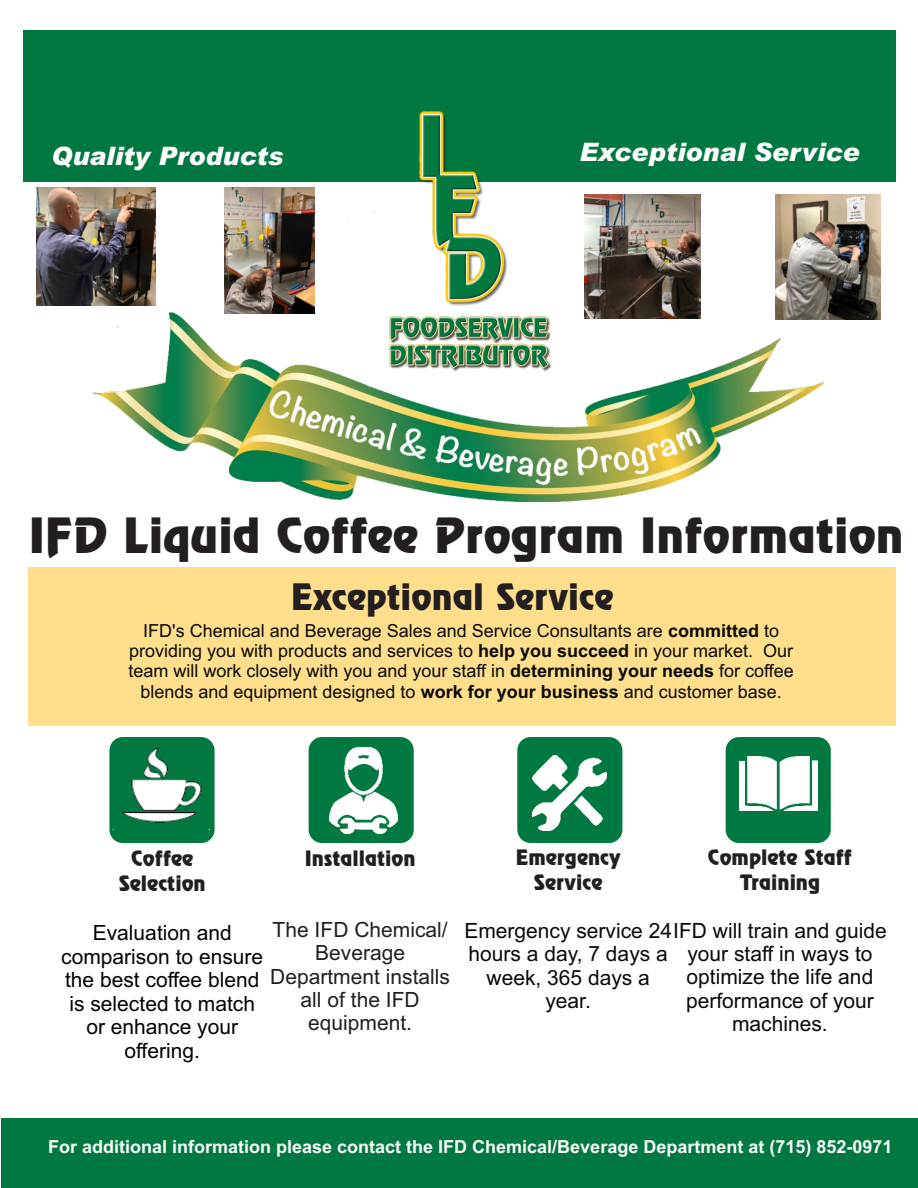
<style>
.page{position:relative;width:918px;height:1188px;background:#fff}
.page>*{position:absolute;margin:0;border:0;box-sizing:border-box;transform-origin:0 0}
.t1{font:48px "Revue BT";color:#231f20}
.t2{font:36px "Revue BT";color:#231f20}
.t3{font:italic 900 25.5px "Arial";color:#fff}
.t4{font:21px/23.4px "Arial";color:#0a0a0a;text-align:center}
.t5{font:21px/23.4px "Arial";color:#030303;text-align:center}
.t6{font:21px/25.2px "Revue BT";color:#231f20;text-align:center}
.t7{font:21px/23.4px "Arial";color:#231f20;text-align:center}
.t8{font:18px/20.1px "Arial";color:#0a0a0a;text-align:center}
.t9{font:700 18px "Arial";color:#fafafa}
.s1{font-weight:700}
</style>
<div class="page">
<div style="left:23px;top:30px;width:873px;height:151px;background:#007840"></div>
<img style="left:37px;top:188px;width:56px;height:117px">
<img style="left:824px;top:195px;width:56px;height:125px">
<div style="left:28px;top:567px;width:867px;height:159px;background:#ffdf8b"></div>
<div style="left:309px;top:737px;width:105px;height:106px;background:#007941;border-radius:13px"></div>
<img style="left:329px;top:747px;width:69px;height:86px">
<div style="left:517px;top:737px;width:105px;height:106px;background:#007941;border-radius:13px"></div>
<div style="left:726px;top:737px;width:105px;height:106px;background:#007941;border-radius:13px"></div>
<img style="left:533px;top:755px;width:73px;height:75px">
<img style="left:740px;top:757px;width:78px;height:54px">
<div style="left:109px;top:737px;width:106px;height:106px;background:#007941;border-radius:13px"></div>
<div style="left:2px;top:1118px;width:916px;height:70px;background:#007941"></div>
<img style="left:114px;top:747px;width:95px;height:83px">
<img style="left:93px;top:103px;width:731px;height:398px">
<h3 class="t3" style="left:51px;top:146px;width:234px">Quality Products</h3>
<h3 class="t3" style="left:580px;top:142px;width:281px">Exceptional Service</h3>
<h1 class="t1" style="left:29px;top:516px;width:876px">IFD Liquid Coffee Program Information</h1>
<h2 class="t2" style="left:291px;top:582px;width:324px">Exceptional Service</h2>
<p class="t8" style="left:128px;top:623px;width:667px">IFD's Chemical and Beverage Sales and Service Consultants are <span class="s1">committed</span> to providing you with products and services to <span class="s1">help you succeed</span> in your market. Our team will work closely with you and your staff in <span class="s1">determining your needs</span> for coffee blends and equipment designed to <span class="s1">work for your business</span> and customer base.</p>
<p class="t6" style="left:119px;top:848px;width:88px">Coffee<br>Selection</p>
<p class="t5" style="left:61px;top:923px;width:203px">Evaluation and comparison to ensure the best coffee blend is selected to match or enhance your offering.</p>
<p class="t6" style="left:305px;top:848px;width:112px">Installation</p>
<p class="t7" style="left:270px;top:919px;width:181px">The IFD Chemical/<br>Beverage<br>Department installs all of the IFD equipment.</p>
<p class="t6" style="left:708px;top:847px;width:146px">Complete Staff<br>Training</p>
<p class="t6" style="left:516px;top:847px;width:107px">Emergency<br>Service</p>
<p class="t4" style="left:464px;top:920px;width:424px">Emergency service 24IFD will train and guide</p>
<p class="t4" style="left:469px;top:944px;width:201px">hours a day, 7 days a</p>
<p class="t4" style="left:487px;top:967px;width:165px">week, 365 days a</p>
<p class="t4" style="left:545px;top:991px;width:47px">year.</p>
<p class="t4" style="left:686px;top:944px;width:189px">your staff in ways to optimize the life and performance of your machines.</p>
<p class="t9" style="left:48px;top:1140px;width:846px">For additional information please contact the IFD Chemical/Beverage Department at (715) 852-0971</p>
</div>
